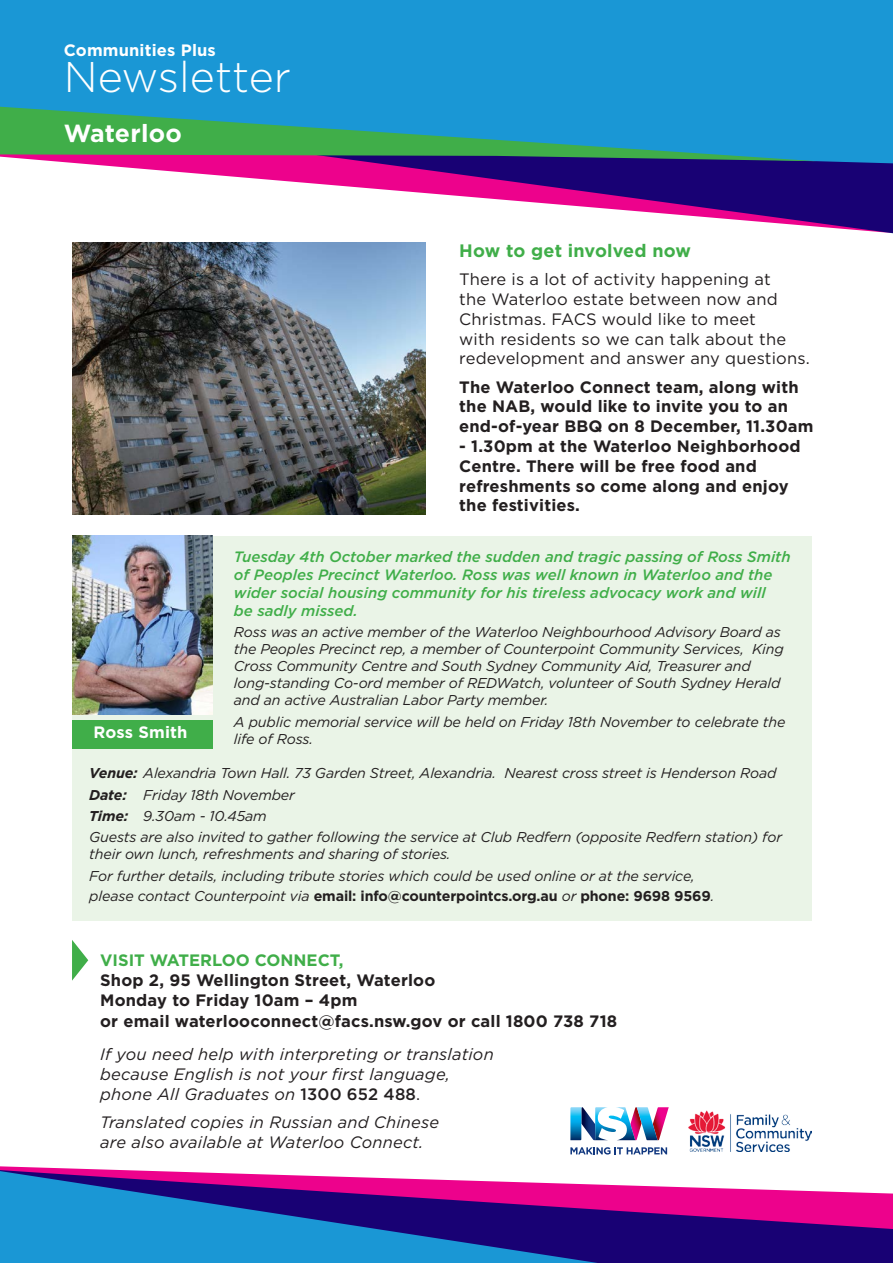
<style>
.page{position:relative;width:893px;height:1263px;background:#fff}
.page>*{position:absolute;margin:0;border:0;box-sizing:border-box;transform-origin:0 0}
.t1{font:300 42.9px "Gotham";color:#fff}
.t2{font:700 24.75px "Gotham";letter-spacing:.01em;color:#fff}
.t3{font:700 18px "Gotham";letter-spacing:.01em;color:#40ae49}
.t4{font:700 16.5px/19.8px "Gotham";letter-spacing:.01em;color:#231f20}
.t5{font:italic 16.5px/19.8px "Gotham";letter-spacing:.01em;color:#231f20}
.t6{font:16.5px/19.8px "Gotham";letter-spacing:.01em;color:#231f20}
.t7{font:700 16.5px "Gotham";letter-spacing:.01em;color:#fff}
.t8{font:700 16.5px "Gotham";color:#40ae49}
.t9{font:italic 500 15px/18px "Gotham";color:#40ae49}
.t10{font:italic 14.25px/17.1px "Gotham";letter-spacing:-.01em;color:#231f20}
.t11{font:700 14.25px "Gotham";letter-spacing:-.01em;color:#231f20}
.s1{font-weight:700}
.s2{font-weight:400;font-style:italic}
.s3{font-weight:500;font-style:normal}
.s4{font-style:normal}
</style>
<div class="page">
<div style="left:72px;top:536px;width:740px;height:385px;background:#eaf4e7"></div>
<div style="left:72px;top:720px;width:141px;height:28px;background:#40ae49"></div>
<svg style="left:72px;top:940px;width:16px;height:41px"></svg>
<svg style="left:0;top:1166px;width:893px;height:97px"></svg>
<svg style="left:570px;top:1147px;width:97px;height:7px"></svg>
<svg style="left:570px;top:1107px;width:99px;height:33px"></svg>
<img style="left:688px;top:1111px;width:123px;height:40px">
<div style="left:0;top:0;width:893px;height:146px;background:#1a97d5"></div>
<svg style="left:51px;top:146px;width:842px;height:87px"></svg>
<svg style="left:0;top:107px;width:816px;height:54px"></svg>
<img style="left:72px;top:536px;width:141px;height:178px">
<img style="left:72px;top:242px;width:353px;height:272px">
<p class="t7" style="left:64px;top:39px;width:154px">Communities Plus</p>
<h1 class="t1" style="left:64px;top:50px;width:229px">Newsletter</h1>
<h2 class="t2" style="left:64px;top:117px;width:120px">Waterloo</h2>
<p class="t3" style="left:459px;top:238px;width:233px">How to get involved now</p>
<p class="t6" style="left:459px;top:269px;width:352px">There is a lot of activity happening at<br>the Waterloo estate between now and Christmas. FACS would like to meet<br>with residents so we can talk about the redevelopment and answer any questions.</p>
<p class="t4" style="left:459px;top:377px;width:356px">The Waterloo Connect team, along with the NAB, would like to invite you to an end-of-year BBQ on 8 December, 11.30am</p>
<p class="t4" style="left:459px;top:436px;width:343px">- 1.30pm at the Waterloo Neighborhood<br>Centre. There will be free food and refreshments so come along and enjoy the festivities.</p>
<p class="t9" style="left:234px;top:547px;width:558px">Tuesday 4th October marked the sudden and tragic passing of Ross Smith of Peoples Precinct Waterloo. Ross was well known in Waterloo and the wider social housing community for his tireless advocacy work and will<br>be sadly missed.</p>
<p class="t10" style="left:234px;top:623px;width:551px">Ross was an active member of the Waterloo Neighbourhood Advisory Board as the Peoples Precinct rep, a member of Counterpoint Community Services, King Cross Community Centre and South Sydney Community Aid, Treasurer and long-standing Co-ord member of REDWatch, volunteer of South Sydney Herald and an active Australian Labor Party member.</p>
<p class="t10" style="left:234px;top:713px;width:553px">A public memorial service will be held on Friday 18th November to celebrate the life of Ross.</p>
<p class="t7" style="left:94px;top:721px;width:95px">Ross Smith</p>
<p class="t10" style="left:89px;top:762px;width:694px;line-height:21.3px"><span class="s1">Venue:</span> Alexandria Town Hall. 73 Garden Street, Alexandria. Nearest cross street is Henderson Road <span class="s1">Date:</span> Friday 18th November<br><span class="s1">Time:</span> 9.30am - 10.45am<br>Guests are also invited to gather following the service at Club Redfern (opposite Redfern station) for</p>
<p class="t10" style="left:89px;top:843px;width:607px;line-height:21.3px">their own lunch, refreshments and sharing of stories.<br>For further details, including tribute stories which could be used online or at the service,</p>
<p class="t11" style="left:89px;top:886px;width:626px"><span class="s2">please contact Counterpoint via</span> email: info@counterpointcs.org.au <span class="s2">or</span> phone: 9698 9569<span class="s2">.</span></p>
<p class="t8" style="left:100px;top:949px;width:245px">VISIT WATERLOO CONNECT,</p>
<p class="t4" style="left:100px;top:970px;width:337px">Shop 2, 95 Wellington Street, Waterloo<br>Monday to Friday 10am – 4pm</p>
<p class="t4" style="left:100px;top:1011px;width:519px">or email waterlooconnect@facs.nsw.gov or call 1800 738 718</p>
<p class="t5" style="left:100px;top:1044px;width:395px">If you need help with interpreting or translation because English is not your first language, phone All Graduates on <span class="s3">1300 652 488</span><span class="s4">.</span></p>
<p class="t5" style="left:100px;top:1112px;width:340px">Translated copies in Russian and Chinese are also available at Waterloo Connect.</p>
</div>
